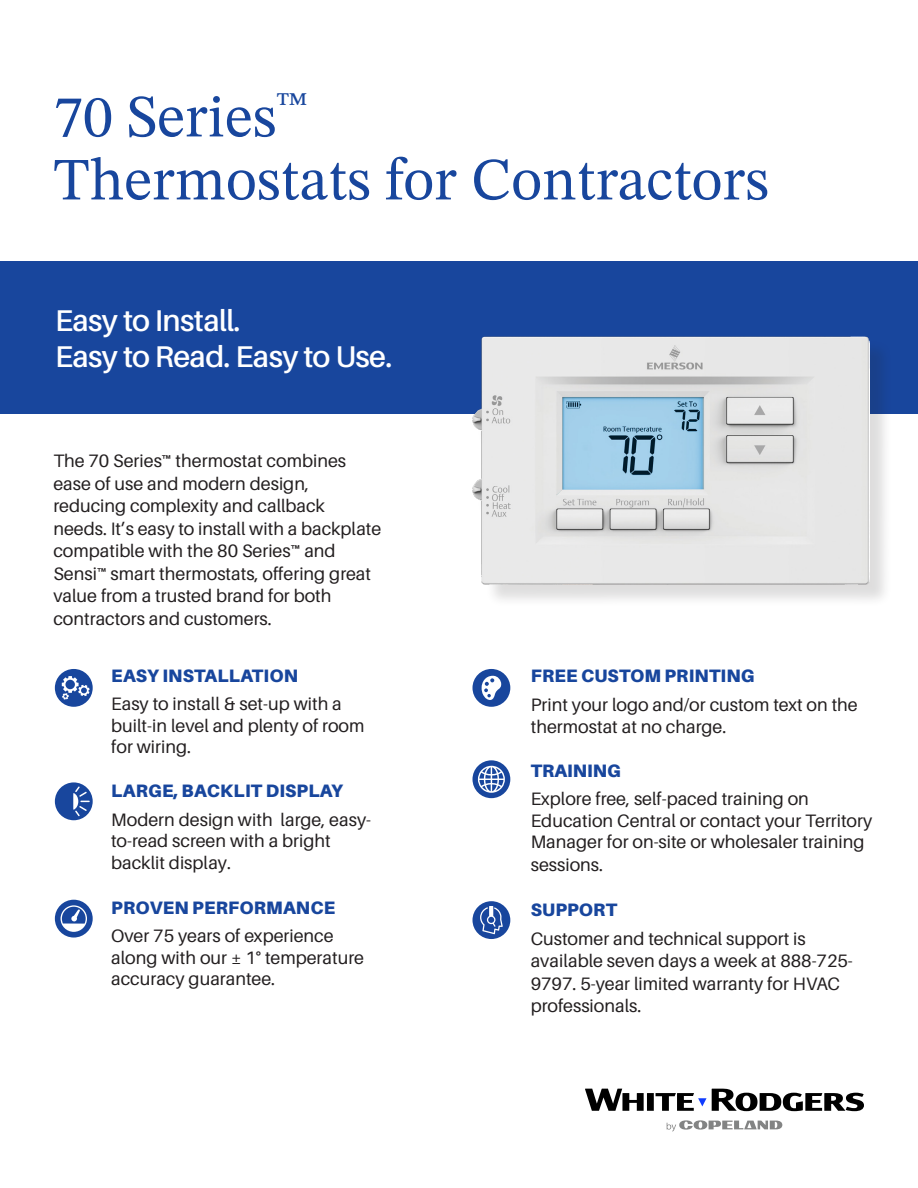
<style>
.page{position:relative;width:918px;height:1188px;background:#fff}
.page>*{position:absolute;margin:0;border:0;box-sizing:border-box;transform-origin:0 0}
.t1{font:60px/63px "STIX Two Math";color:#18469d}
.t2{font:600 30px/36px "Aileron";letter-spacing:-.02em;color:#fff}
.Body_Copy{font:18px/22.5px "Aileron";color:#231f20}
.Subhead{font:18px/21.6px "Aileron";color:#231f20}
.Subheads_Body_Copy{font:900 18px "Aileron";letter-spacing:.01em;color:#18469d}
.Body_Copy-2{font:900 18px "Aileron";letter-spacing:.01em;color:#18469d}
</style>
<div class="page">
<div style="left:0;top:261px;width:918px;height:153px;background:#18469d"></div>
<svg style="left:472px;top:669px;width:38px;height:38px"></svg>
<svg style="left:472px;top:760px;width:38px;height:38px"></svg>
<svg style="left:472px;top:901px;width:38px;height:38px"></svg>
<svg style="left:585px;top:1089px;width:279px;height:22px"></svg>
<svg style="left:667px;top:1120px;width:115px;height:11px"></svg>
<svg style="left:55px;top:669px;width:38px;height:38px"></svg>
<svg style="left:55px;top:782px;width:38px;height:38px"></svg>
<svg style="left:55px;top:900px;width:38px;height:38px"></svg>
<div style="left:477px;top:340px;width:416px;height:268px;background:#231f20;opacity:.15"></div>
<img style="left:472px;top:337px;width:398px;height:248px">
<p class="t1" style="left:53px;top:84px;width:717px">70 Series<sup>™<br></sup>Thermostats for Contractors</p>
<p class="t2" style="left:55px;top:303px;width:339px">Easy to Install.<br>Easy to Read. Easy to Use.</p>
<p class="Body_Copy" style="left:53px;top:450px;width:329px">The 70 Series™ thermostat combines ease of use and modern design, reducing complexity and callback needs. It’s easy to install with a backplate compatible with the 80 Series™ and Sensi™ smart thermostats, offering great value from a trusted brand for both contractors and customers.</p>
<p class="Subheads_Body_Copy" style="left:111px;top:665px;width:188px">EASY INSTALLATION</p>
<p class="Subhead" style="left:111px;top:693px;width:255px">Easy to install &amp; set-up with a built-in level and plenty of room for wiring.</p>
<p class="Body_Copy-2" style="left:111px;top:781px;width:233px">LARGE, BACKLIT DISPLAY</p>
<p class="Body_Copy" style="left:111px;top:809px;width:261px;line-height:21.6px">Modern design with large, easy&shy;to-read screen with a bright backlit display.</p>
<p class="Subheads_Body_Copy" style="left:111px;top:897px;width:225px">PROVEN PERFORMANCE</p>
<p class="Body_Copy" style="left:111px;top:925px;width:254px;line-height:21.6px">Over 75 years of experience along with our ± 1° temperature accuracy guarantee.</p>
<p class="Subheads_Body_Copy" style="left:531px;top:665px;width:225px">FREE CUSTOM PRINTING</p>
<p class="Body_Copy" style="left:531px;top:694px;width:329px">Print your logo and/or custom text on the thermostat at no charge.</p>
<p class="Body_Copy-2" style="left:531px;top:760px;width:91px">TRAINING</p>
<p class="Body_Copy" style="left:531px;top:788px;width:343px;line-height:21.9px">Explore free, self-paced training on Education Central or contact your Territory Manager for on-site or wholesaler training sessions.</p>
<p class="Subheads_Body_Copy" style="left:531px;top:899px;width:88px">SUPPORT</p>
<p class="Body_Copy" style="left:531px;top:928px;width:324px">Customer and technical support is available seven days a week at 888-725-<br>9797. 5-year limited warranty for HVAC professionals.</p>
</div>
